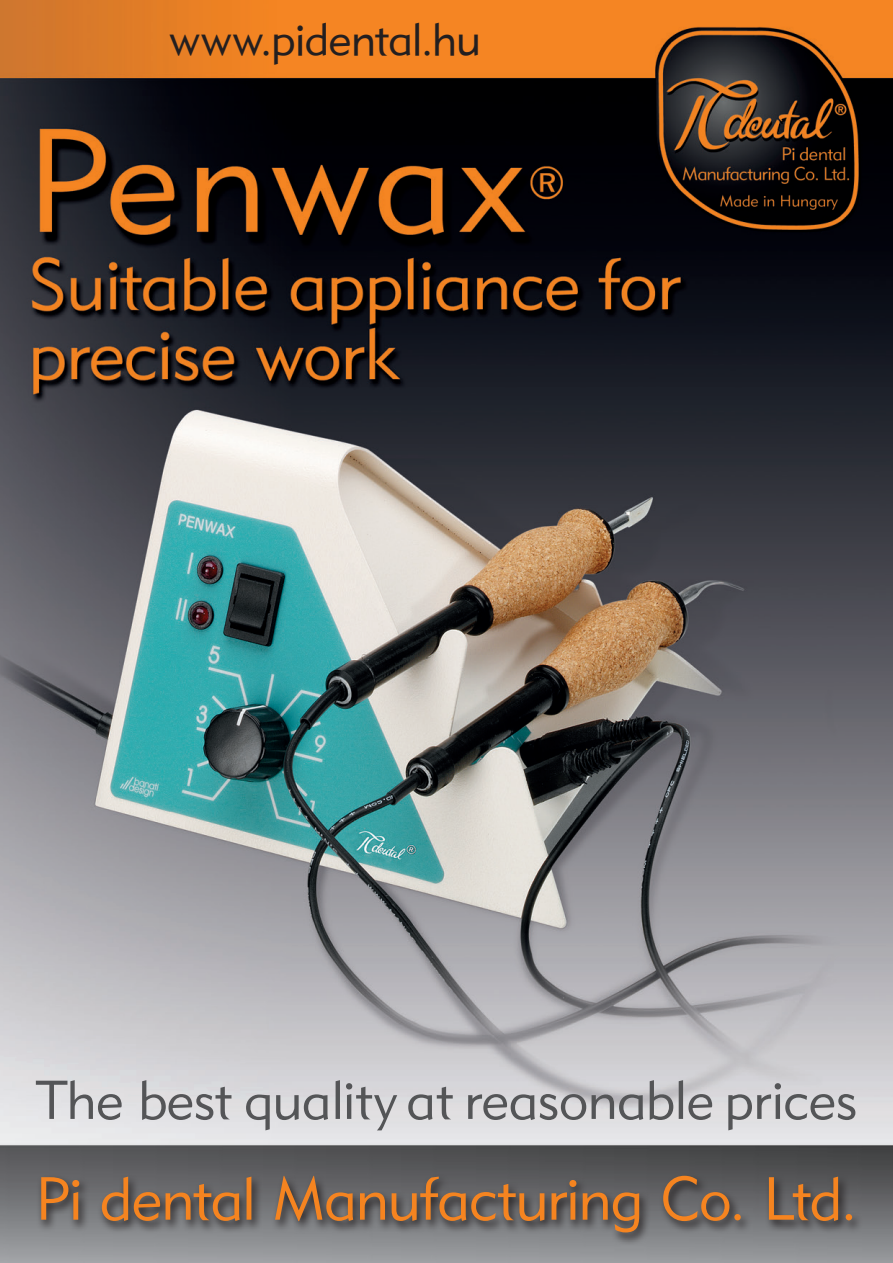
<style>
.page{position:relative;width:893px;height:1263px;background:#fff}
.page>*{position:absolute;margin:0;border:0;box-sizing:border-box;transform-origin:0 0}
.t1{font:60px "Geometric 415 Lt PFL";letter-spacing:-.015em;color:#f58420}
.t2{font:54px "Geometric 415 Lt PFL";letter-spacing:-.005em;color:#545557}
.t3{font:45px "Geometric 415 Lt PFL";letter-spacing:-.01em;color:#231f20}
</style>
<div class="page">
<img style="left:0;top:0;width:893px;height:1263px">
<svg style="left:36px;top:1172px;width:827px;height:73px;background:#67676a"></svg>
<p class="t3" style="left:170px;top:12px;width:313px">www.pidental.hu</p>
<p class="t2" style="left:36px;top:1067px;width:823px">The best quality at reasonable prices</p>
<p class="t1" style="left:36px;top:1162px;width:823px">Pi dental Manufacturing Co. Ltd.</p>
</div>
